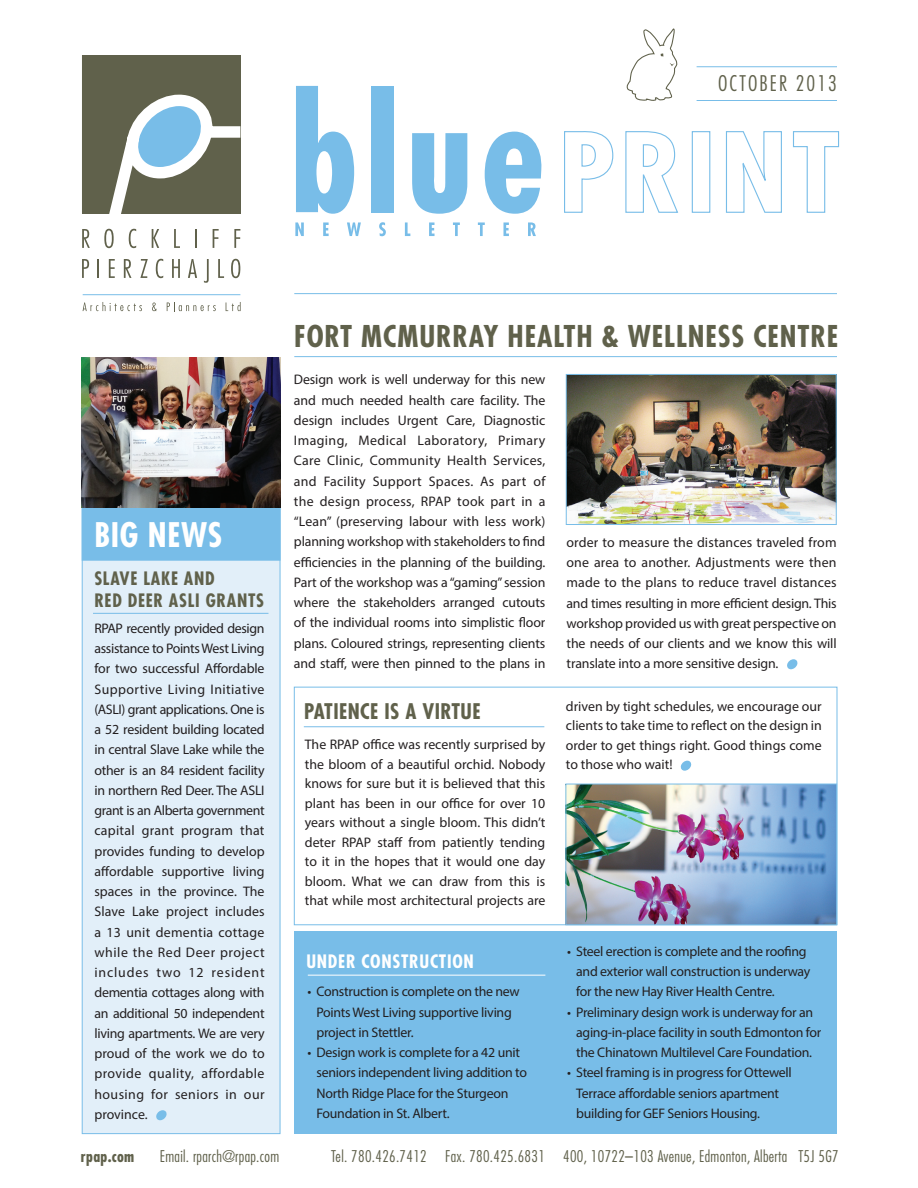
<style>
.page{position:relative;width:918px;height:1188px;background:#fff}
.page>*{position:absolute;margin:0;border:0;box-sizing:border-box;transform-origin:0 0}
.t1{font:700 condensed 33px "Futura";letter-spacing:.02em;color:#fff}
.t2{font:700 condensed 29.25px "Futura";letter-spacing:.03em;color:#60614b}
.t3{font:700 condensed 21px "Futura";letter-spacing:.02em;color:#60614b}
.t4{font:300 condensed 21px "Futura";letter-spacing:.1em;color:#60614b}
.t5{font:700 condensed 18px/21.6px "Futura";letter-spacing:.04em;color:#60614b}
.t6{font:700 condensed 18px "Futura";letter-spacing:.04em;color:#fff}
.t7{font:300 condensed 15.75px "Futura";letter-spacing:.02em;color:#60614b}
.t8{font:700 condensed 15.75px "Futura";letter-spacing:.02em;color:#60614b}
.t9{font:13.8px/20.2px "Myriad Pro";letter-spacing:-.02em;color:#231f20;text-align:justify}
</style>
<div class="page">
<div style="left:82px;top:375px;width:198px;height:759px;background:#e2eff9;border:1px solid #78bde8"></div>
<hr style="left:83px;top:294px;width:157px;height:1px;background:#78bde8">
<svg style="left:83px;top:302px;width:59px;height:9px"></svg>
<svg style="left:152px;top:302px;width:5px;height:9px"></svg>
<svg style="left:167px;top:302px;width:49px;height:9px"></svg>
<svg style="left:226px;top:302px;width:15px;height:9px"></svg>
<svg style="left:82px;top:259px;width:7px;height:19px"></svg>
<svg style="left:98px;top:259px;width:1px;height:19px"></svg>
<svg style="left:109px;top:259px;width:6px;height:19px"></svg>
<svg style="left:124px;top:259px;width:8px;height:19px"></svg>
<svg style="left:140px;top:259px;width:8px;height:19px"></svg>
<svg style="left:156px;top:259px;width:7px;height:19px"></svg>
<svg style="left:172px;top:259px;width:8px;height:19px"></svg>
<svg style="left:188px;top:259px;width:9px;height:19px"></svg>
<svg style="left:204px;top:259px;width:5px;height:24px"></svg>
<svg style="left:218px;top:259px;width:6px;height:19px"></svg>
<svg style="left:231px;top:259px;width:9px;height:19px"></svg>
<svg style="left:82px;top:55px;width:159px;height:193px"></svg>
<svg style="left:626px;top:29px;width:52px;height:72px"></svg>
<svg style="left:296px;top:86px;width:58px;height:128px"></svg>
<div style="left:371px;top:86px;width:23px;height:126px;background:#78bde8"></div>
<svg style="left:412px;top:133px;width:55px;height:81px"></svg>
<svg style="left:485px;top:132px;width:57px;height:82px"></svg>
<svg style="left:564px;top:131px;width:50px;height:82px"></svg>
<svg style="left:625px;top:131px;width:54px;height:82px"></svg>
<div style="left:692px;top:131px;width:18px;height:82px;background:#fff;border:1px solid #78bde8"></div>
<svg style="left:725px;top:131px;width:57px;height:82px"></svg>
<svg style="left:793px;top:131px;width:47px;height:82px"></svg>
<svg style="left:295px;top:222px;width:9px;height:14px"></svg>
<svg style="left:323px;top:222px;width:6px;height:14px"></svg>
<svg style="left:347px;top:222px;width:14px;height:14px"></svg>
<svg style="left:379px;top:222px;width:7px;height:14px"></svg>
<svg style="left:405px;top:222px;width:5px;height:14px"></svg>
<svg style="left:429px;top:222px;width:6px;height:14px"></svg>
<svg style="left:453px;top:222px;width:7px;height:14px"></svg>
<svg style="left:478px;top:222px;width:7px;height:14px"></svg>
<svg style="left:503px;top:222px;width:6px;height:14px"></svg>
<svg style="left:528px;top:222px;width:8px;height:14px"></svg>
<div style="left:294px;top:932px;width:543px;height:202px;background:#78bde8"></div>
<div style="left:82px;top:375px;width:198px;height:186px;background:#78bde8;border:1px solid #78bde8"></div>
<img style="left:82px;top:357px;width:198px;height:150px">
<hr style="left:294px;top:293px;width:543px;height:1px;background:#78bde8">
<hr style="left:294px;top:356px;width:543px;height:1px;background:#78bde8">
<hr style="left:697px;top:66px;width:140px;height:1px;background:#78bde8">
<hr style="left:697px;top:100px;width:140px;height:1px;background:#78bde8">
<hr style="left:93px;top:613px;width:176px;height:1px;background:#78bde8">
<svg style="left:156px;top:1110px;width:11px;height:10px"></svg>
<svg style="left:680px;top:761px;width:12px;height:10px"></svg>
<hr style="left:308px;top:975px;width:237px;height:1px;background:#fff">
<img style="left:568px;top:376px;width:267px;height:147px">
<div style="left:566px;top:374px;width:271px;height:151px;border:1px solid #78bde8"></div>
<hr style="left:304px;top:726px;width:240px;height:1px;background:#78bde8">
<svg style="left:787px;top:659px;width:11px;height:10px"></svg>
<img style="left:568px;top:786px;width:267px;height:137px">
<div style="left:566px;top:784px;width:271px;height:141px;border:1px solid #78bde8"></div>
<h3 class="t4" style="left:718px;top:70px;width:120px">October 2013</h3>
<h1 class="t1" style="left:94px;top:513px;width:130px">BIG NEWS</h1>
<h3 class="t5" style="left:94px;top:567px;width:170px">SLAVE LAKE AND<br>RED DEER ASLI GRANTS</h3>
<p class="t9" style="left:94px;top:618px;width:172px">RPAP recently provided design assistance to Points West Living for two successful Affordable Supportive Living Initiative (ASLI) grant applications. One is a 52 resident building located in central Slave Lake while the other is an 84 resident facility in northern Red Deer. The ASLI grant is an Alberta government capital grant program that provides funding to develop affordable supportive living spaces in the province. The Slave Lake project includes a 13 unit dementia cottage while the Red Deer project includes two 12 resident dementia cottages along with an additional 50 independent living apartments. We are very proud of the work we do to provide quality, affordable housing for seniors in our province.</p>
<h2 class="t2" style="left:294px;top:318px;width:409px">FORT MCMURRAY HEALTH &amp; WELLNESS</h2>
<h2 class="t2" style="left:753px;top:318px;width:84px">CENTRE</h2>
<p class="t9" style="left:294px;top:370px;width:253px">Design work is well underway for this new and much needed health care facility. The design includes Urgent Care, Diagnostic Imaging, Medical Laboratory, Primary Care Clinic, Community Health Services, and Facility Support Spaces. As part of the design process, RPAP took part in a “Lean” (preserving labour with less work) planning workshop with stakeholders to find efficiencies in the planning of the building.<br>Part of the workshop was a “gaming” session where the stakeholders arranged cutouts of the individual rooms into simplistic floor plans. Coloured strings, representing clients and staff, were then pinned to the plans in</p>
<h3 class="t3" style="left:304px;top:698px;width:176px">PATIENCE IS A VIRTUE</h3>
<p class="t9" style="left:305px;top:735px;width:242px;line-height:19.5px">The RPAP office was recently surprised by the bloom of a beautiful orchid. Nobody knows for sure but it is believed that this plant has been in our office for over 10 years without a single bloom. This didn’t deter RPAP staff from patiently tending to it in the hopes that it would one day bloom. What we can draw from this is that while most architectural projects are</p>
<h3 class="t6" style="left:306px;top:949px;width:105px">UNDER CONSTRUCT</h3>
<h3 class="t6" style="left:447px;top:949px;width:28px">ION</h3>
<p class="t9" style="left:316px;top:981px;width:205px;text-align:left;text-indent:-9px">• Construction is complete on the new<br>Points West Living supportive living project in Stettler.</p>
<p class="t9" style="left:316px;top:1042px;width:212px;text-align:left;text-indent:-9px">• Design work is complete for a 42 unit seniors independent living addition to North Ridge Place for the Sturgeon Foundation in St. Albert.</p>
<p class="t9" style="left:567px;top:532px;width:272px">order to measure the distances traveled from one area to another. Adjustments were then made to the plans to reduce travel distances and times resulting in more efficient design. This workshop provided us with great perspective on the needs of our clients and we know this will translate into a more sensitive design.</p>
<p class="t9" style="left:566px;top:696px;width:257px;line-height:19.5px">driven by tight schedules, we encourage our clients to take time to reflect on the design in order to get things right. Good things come to those who wait!</p>
<p class="t9" style="left:576px;top:941px;width:236px;text-align:left;text-indent:-9px">• Steel erection is complete and the roofing and exterior wall construction is underway for the new Hay River Health Centre.</p>
<p class="t9" style="left:576px;top:1002px;width:247px;text-align:left;text-indent:-9px">• Preliminary design work is underway for an aging-in-place facility in south Edmonton for the Chinatown Multilevel Care Foundation.</p>
<p class="t9" style="left:576px;top:1062px;width:217px;text-align:left;text-indent:-9px">• Steel framing is in progress for Ottewell<br>Terrace affordable seniors apartment building for GEF Seniors Housing.</p>
<p class="t8" style="left:81px;top:1147px;width:55px">RPAP.COM</p>
<p class="t7" style="left:160px;top:1147px;width:121px">Email. rparch@rpap.com</p>
<p class="t7" style="left:331px;top:1147px;width:509px">Tel. 780.426.7412 Fax. 780.425.6831 400, 10722–103 Avenue, Edmonton, Alberta T5J 5G7</p>
</div>
